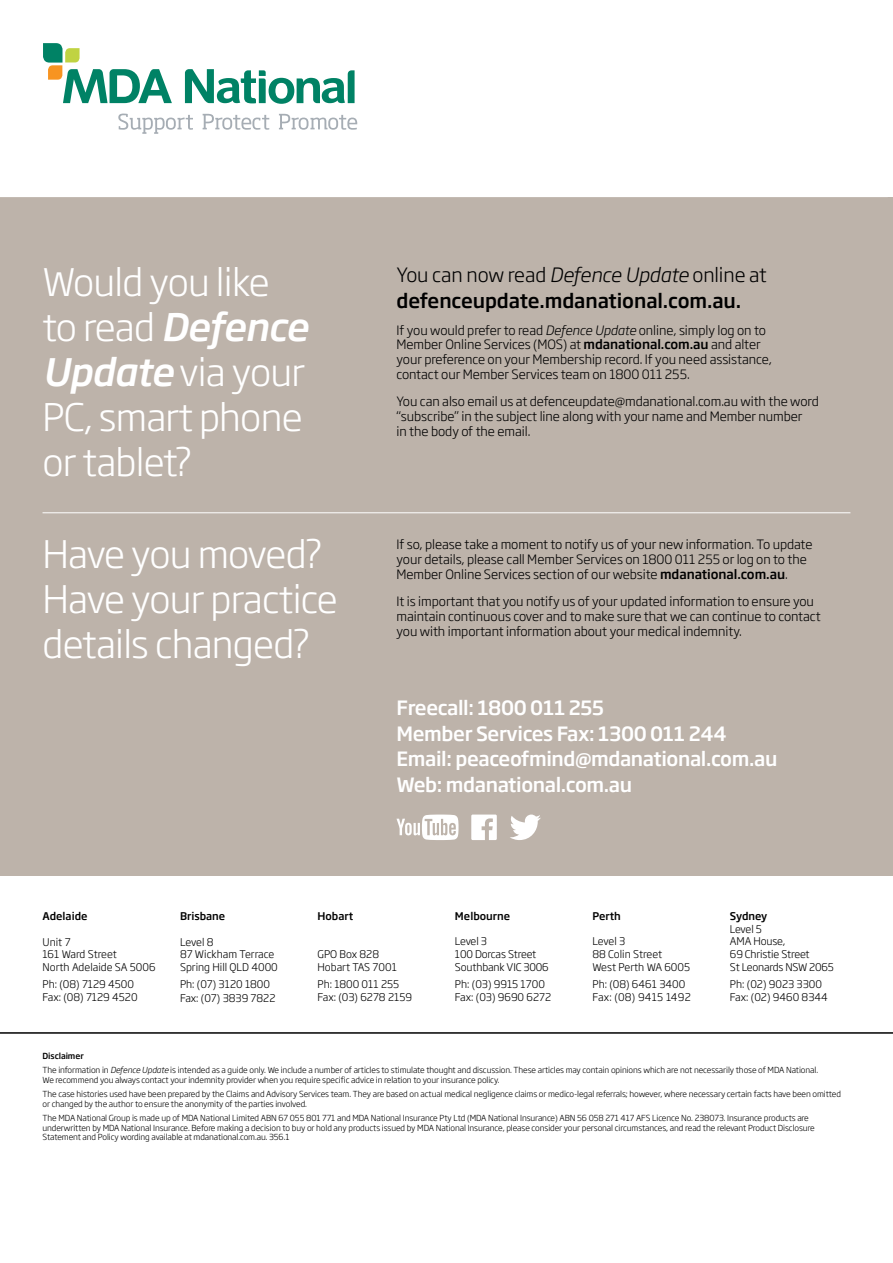
<style>
.page{position:relative;width:893px;height:1263px;background:#fff}
.page>*{position:absolute;margin:0;border:0;box-sizing:border-box;transform-origin:0 0}
.t1{font:300 37.5px/45px "Soho Gothic Std";letter-spacing:-.02em;color:#fff}
.t2{font:500 19.5px/25.5px "Soho Gothic Std";letter-spacing:-.02em;color:#fff}
.t3{font:500 19.5px/25.5px "Soho Gothic Std";letter-spacing:-.005em;color:#000}
.t4{font:300 12.75px/15px "Soho Gothic Std";letter-spacing:-.005em;color:#000}
.t5{font:300 10.5px/12.8px "Soho Gothic Std";color:#000}
.t6{font:300 10.5px/12.8px "Soho Gothic Std";letter-spacing:-.02em;color:#000}
.t7{font:500 10.5px "Soho Gothic Std";color:#000}
.t8{font:300 8.25px/14px "Soho Gothic Std";letter-spacing:-.01em;color:#000}
.s1{font-weight:500;font-style:italic}
.s2{font-weight:300}
.s3{font-weight:300;font-style:italic}
.s4{font-style:italic}
.s5{font-weight:500}
</style>
<div class="page">
<hr style="left:0;top:1032px;width:893px;height:2px;background:#000">
<div style="left:0;top:197px;width:893px;height:679px;background:#bdb3aa"></div>
<svg style="left:185px;top:69px;width:170px;height:35px"></svg>
<svg style="left:43px;top:43px;width:129px;height:60px"></svg>
<svg style="left:118px;top:114px;width:75px;height:20px"></svg>
<svg style="left:203px;top:114px;width:66px;height:16px"></svg>
<svg style="left:279px;top:114px;width:78px;height:16px"></svg>
<hr style="left:43px;top:512px;width:807px;height:1px;background:#fff">
<svg style="left:396px;top:814px;width:62px;height:26px"></svg>
<svg style="left:471px;top:814px;width:26px;height:26px"></svg>
<svg style="left:510px;top:814px;width:31px;height:26px"></svg>
<h1 class="t1" style="left:43px;top:261px;width:267px">Would you like to read <span class="s1">Defence<br>Update</span> via your<br>PC, smart phone or tablet?</h1>
<h1 class="t1" style="left:43px;top:532px;width:297px">Have you moved?<br>Have your practice details changed?</h1>
<h2 class="t3" style="left:396px;top:263px;width:372px"><span class="s2">You can now read</span> <span class="s3">Defence Update</span> <span class="s2">online at </span>defenceupdate.mdanational.com.au.</h2>
<p class="t4" style="left:396px;top:322px;width:377px">If you would prefer to read <span class="s4">Defence Update</span> online, simply log on to Member Online Services (MOS) at <span class="s5">mdanational.com.au</span> and alter your preference on your Membership record. If you need assistance, contact our Member Services team on 1800 011 255.</p>
<h3 class="t4" style="left:396px;top:394px;width:424px">You can also email us at defenceupdate@mdanational.com.au with the word “subscribe” in the subject line along with your name and Member number<br>in the body of the email.</h3>
<h3 class="t4" style="left:396px;top:537px;width:417px">If so, please take a moment to notify us of your new information. To update your details, please call Member Services on 1800 011 255 or log on to the<br>Member Online Services section of our website <span class="s5">mdanational.com.au</span>.</h3>
<h3 class="t4" style="left:396px;top:593px;width:426px">It is important that you notify us of your updated information to ensure you maintain continuous cover and to make sure that we can continue to contact you with important information about your medical indemnity.</h3>
<h2 class="t2" style="left:396px;top:695px;width:382px">Freecall: 1800 011 255<br>Member Services Fax: 1300 011 244<br>Email: peaceofmind@mdanational.com.au<br>Web: mdanational.com.au</h2>
<p class="t7" style="left:43px;top:909px;width:47px">Adelaide</p>
<p class="t5" style="left:43px;top:935px;width:115px">Unit 7<br>161 Ward Street<br>North Adelaide SA 5006</p>
<p class="t5" style="left:43px;top:978px;width:97px">Ph: (08) 7129 4500<br>Fax: (08) 7129 4520</p>
<p class="t7" style="left:180px;top:909px;width:47px">Brisbane</p>
<p class="t5" style="left:180px;top:935px;width:99px">Level 8<br>87 Wickham Terrace<br>Spring Hill QLD 4000</p>
<p class="t5" style="left:180px;top:977px;width:97px;line-height:13.5px">Ph: (07) 3120 1800<br>Fax: (07) 3839 7822</p>
<p class="t7" style="left:317px;top:909px;width:37px">Hobart</p>
<p class="t5" style="left:317px;top:948px;width:81px">GPO Box 828<br>Hobart TAS 7001</p>
<p class="t5" style="left:317px;top:978px;width:96px">Ph: 1800 011 255<br>Fax: (03) 6278 2159</p>
<p class="t7" style="left:455px;top:909px;width:57px">Melbourne</p>
<p class="t5" style="left:455px;top:935px;width:95px">Level 3<br>100 Dorcas Street<br>Southbank VIC 3006</p>
<p class="t5" style="left:455px;top:978px;width:98px">Ph: (03) 9915 1700<br>Fax: (03) 9690 6272</p>
<p class="t7" style="left:592px;top:909px;width:30px">Perth</p>
<p class="t5" style="left:592px;top:935px;width:99px">Level 3<br>88 Colin Street<br>West Perth WA 6005</p>
<p class="t5" style="left:592px;top:978px;width:100px">Ph: (08) 6461 3400<br>Fax: (08) 9415 1492</p>
<p class="t7" style="left:730px;top:909px;width:39px">Sydney</p>
<p class="t6" style="left:730px;top:922px;width:106px">Level 5<br>AMA House,<br>69 Christie Street<br>St Leonards NSW 2065</p>
<p class="t5" style="left:730px;top:978px;width:99px">Ph: (02) 9023 3300<br>Fax: (02) 9460 8344</p>
<p class="t8" style="left:43px;top:1049px;width:777px"><span class="s5">Disclaimer<br></span>The information in <span class="s4">Defence Update</span> is intended as a guide only. We include a number of articles to stimulate thought and discussion. These articles may contain opinions which are not necessarily those of MDA National.</p>
<p class="t8" style="left:43px;top:1073px;width:800px">We recommend you always contact your indemnity provider when you require specific advice in relation to your insurance policy.<br>The case histories used have been prepared by the Claims and Advisory Services team. They are based on actual medical negligence claims or medico-legal referrals; however, where necessary certain facts have been omitted</p>
<p class="t8" style="left:43px;top:1097px;width:768px">or changed by the author to ensure the anonymity of the parties involved.<br>The MDA National Group is made up of MDA National Limited ABN 67 055 801 771 and MDA National Insurance Pty Ltd (MDA National Insurance) ABN 56 058 271 417 AFS Licence No. 238073. Insurance products are</p>
<p class="t8" style="left:43px;top:1123px;width:774px;line-height:9.8px">underwritten by MDA National Insurance. Before making a decision to buy or hold any products issued by MDA National Insurance, please consider your personal circumstances, and read the relevant Product Disclosure<br>Statement and Policy wording available at mdanational.com.au. 356.1</p>
</div>
